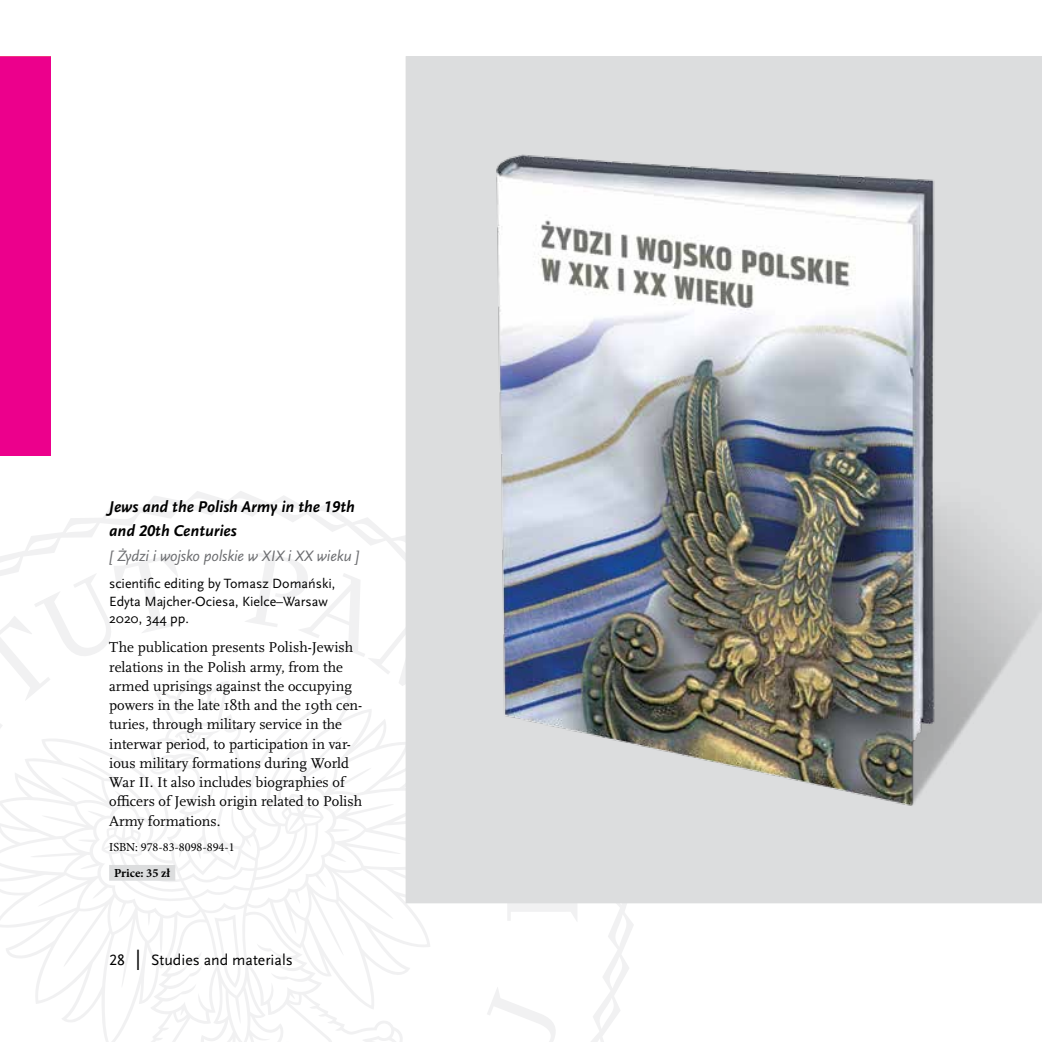
<style>
.page{position:relative;width:1042px;height:1042px;background:#fff}
.page>*{position:absolute;margin:0;border:0;box-sizing:border-box;transform-origin:0 0}
.t1{font:italic 700 16.28px/23.6px "Scala Sans Pro";color:#000}
.t2{font:italic 15.75px "Scala Sans Pro";letter-spacing:-.01em;color:#6d6e71}
.t3{font:15.75px "Scala Sans Pro";color:#000}
.t4{font:14.88px/19.2px "Scala Pro";color:#000}
.t5{font:14px/17.5px "Scala Sans Pro";color:#000}
.t6{font:12.25px "Minion Pro";color:#000}
.t7{font:700 12.25px "Minion Pro";color:#000}
.s1{font-size:21px}
</style>
<div class="page">
<svg style="left:0;top:491px;width:634px;height:551px"></svg>
<div style="left:0;top:57px;width:51px;height:399px;background:#ec008c"></div>
<div style="left:406px;top:57px;width:636px;height:846px;background:#dcddde"></div>
<div style="left:109px;top:865px;width:66px;height:15px;background:#dcddde"></div>
<img style="left:496px;top:154px;width:478px;height:652px">
<p class="t1" style="left:109px;top:495px;width:247px">Jews and the Polish Army in the 19th and 20th Centuries</p>
<p class="t2" style="left:109px;top:546px;width:252px">[ Żydzi i wojsko polskie w XIX i XX wieku ]</p>
<p class="t5" style="left:109px;top:575px;width:228px">scientific editing by Tomasz Domański,<br>Edyta Majcher-Ociesa, Kielce–Warsaw<br>2020, 344 pp.</p>
<p class="t4" style="left:109px;top:638px;width:255px">The publication presents Polish-Jewish relations in the Polish army, from the armed uprisings against the occupying powers in the late 18th and the 19th cen&shy;turies, through military service in the interwar period, to participation in var&shy;ious military formations during World War II. It also includes biographies of officers of Jewish origin related to Polish Army formations.</p>
<p class="t6" style="left:109px;top:839px;width:127px">ISBN: 978-83-8098-894-1</p>
<p class="t7" style="left:114px;top:864px;width:58px">Price: 35 zł</p>
<p class="t3" style="left:109px;top:951px;width:185px">28 <span class="s1">|</span> Studies and materials</p>
</div>
